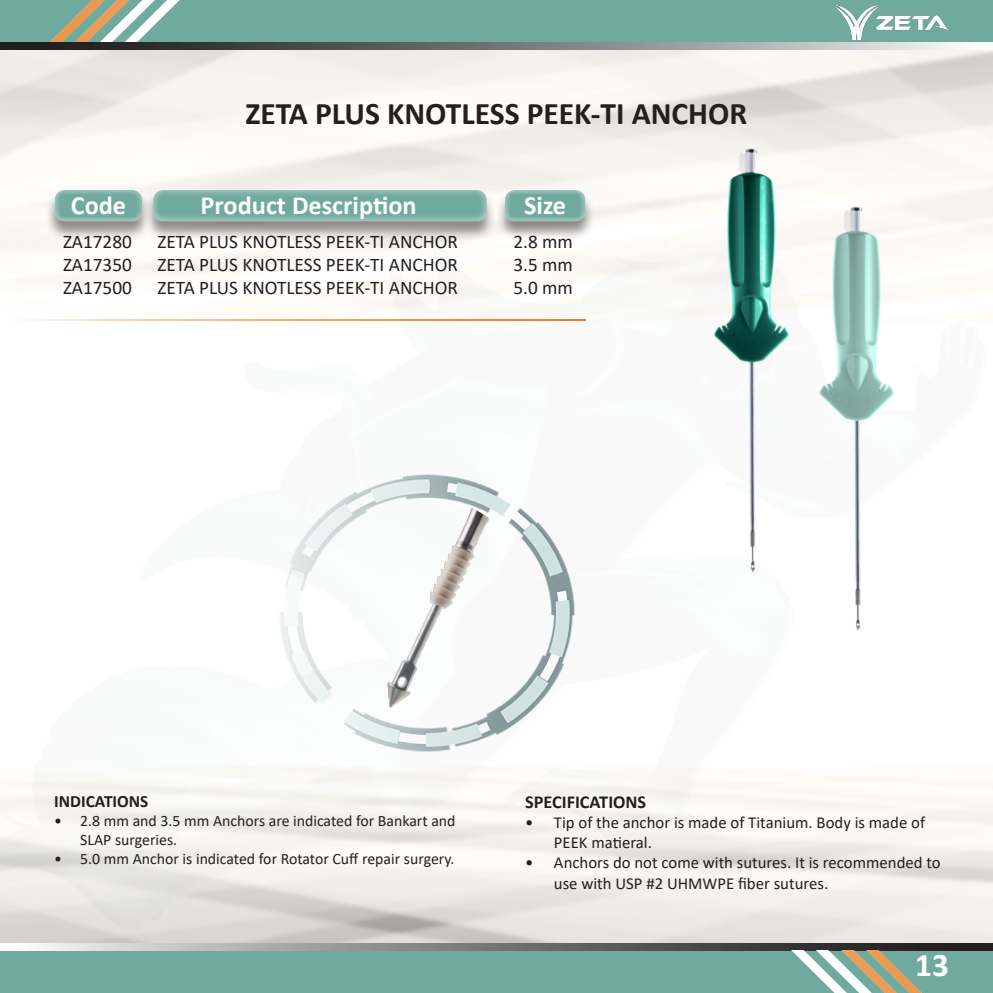
<style>
.page{position:relative;width:993px;height:993px;background:#fff}
.page>*{position:absolute;margin:0;border:0;box-sizing:border-box;transform-origin:0 0}
.t1{font:700 33.25px "Calibri";color:#fff}
.t2{font:700 31.5px "Calibri";color:#231f20}
.t3{font:700 26.25px "Calibri";color:#fff}
.t4{font:19.25px "Calibri";color:#231f20}
.t5{font:700 18.2px "Calibri";color:#231f20}
.t6{font:700 17.32px "Calibri";color:#231f20}
.t7{font:16.8px/20.1px "Calibri";color:#231f20}
.t8{font:15.75px/18.9px "Calibri";color:#231f20}
</style>
<div class="page">
<img style="left:0;top:0;width:992px;height:992px">
<svg style="left:0;top:43px;width:992px;height:7px"></svg>
<img style="left:696px;top:949px;width:249px;height:43px">
<div style="left:45px;top:190px;width:106px;height:50px;background:#231f20;opacity:.5"></div>
<div style="left:54px;top:187px;width:91px;height:35px;background:#fff;opacity:.75"></div>
<div style="left:60px;top:194px;width:76px;height:22px;background:#70a99e"></div>
<div style="left:495px;top:190px;width:99px;height:51px;background:#231f20;opacity:.5"></div>
<div style="left:503px;top:181px;width:84px;height:41px;background:#fff;opacity:.75"></div>
<div style="left:510px;top:194px;width:70px;height:22px;background:#70a99e"></div>
<div style="left:143px;top:190px;width:353px;height:50px;background:#231f20;opacity:.5"></div>
<div style="left:153px;top:187px;width:336px;height:35px;background:#fff;opacity:.75"></div>
<img style="left:327px;top:503px;width:214px;height:238px">
<img style="left:535px;top:127px;width:457px;height:535px">
<svg style="left:5px;top:319px;width:580px;height:2px"></svg>
<p class="t2" style="left:245px;top:91px;width:503px">ZETA PLUS KNOTLESS PEEK-TI ANCHOR</p>
<p class="t3" style="left:71px;top:187px;width:57px">Code</p>
<p class="t3" style="left:200px;top:187px;width:217px">Product Description</p>
<p class="t3" style="left:524px;top:187px;width:44px">Size</p>
<p class="t4" style="left:513px;top:228px;width:61px">2.8 mm</p>
<p class="t4" style="left:513px;top:251px;width:61px">3.5 mm</p>
<p class="t4" style="left:513px;top:274px;width:61px">5.0 mm</p>
<p class="t4" style="left:63px;top:228px;width:70px">ZA17280</p>
<p class="t4" style="left:63px;top:251px;width:70px">ZA17350</p>
<p class="t4" style="left:63px;top:274px;width:70px">ZA17500</p>
<p class="t4" style="left:157px;top:228px;width:302px">ZETA PLUS KNOTLESS PEEK-TI ANCHOR</p>
<p class="t4" style="left:157px;top:251px;width:302px">ZETA PLUS KNOTLESS PEEK-TI ANCHOR</p>
<p class="t4" style="left:157px;top:274px;width:302px">ZETA PLUS KNOTLESS PEEK-TI ANCHOR</p>
<p class="t6" style="left:54px;top:789px;width:96px">INDICATIONS</p>
<p class="t8" style="left:80px;top:811px;width:377px;text-indent:-26px">• 2.8 mm and 3.5 mm Anchors are indicated for Bankart and<br>SLAP surgeries.</p>
<p class="t8" style="left:54px;top:848px;width:401px">• 5.0 mm Anchor is indicated for Rotator Cuff repair surgery.</p>
<p class="t5" style="left:525px;top:788px;width:123px">SPECIFICATIONS</p>
<p class="t7" style="left:553px;top:811px;width:372px;text-indent:-29px">• Tip of the anchor is made of Titanium. Body is made of<br>PEEK matieral.</p>
<p class="t7" style="left:553px;top:852px;width:388px;text-indent:-29px">• Anchors do not come with sutures. It is recommended to use with USP #2 UHMWPE fiber sutures.</p>
<h1 class="t1" style="left:914px;top:941px;width:35px">13</h1>
</div>
